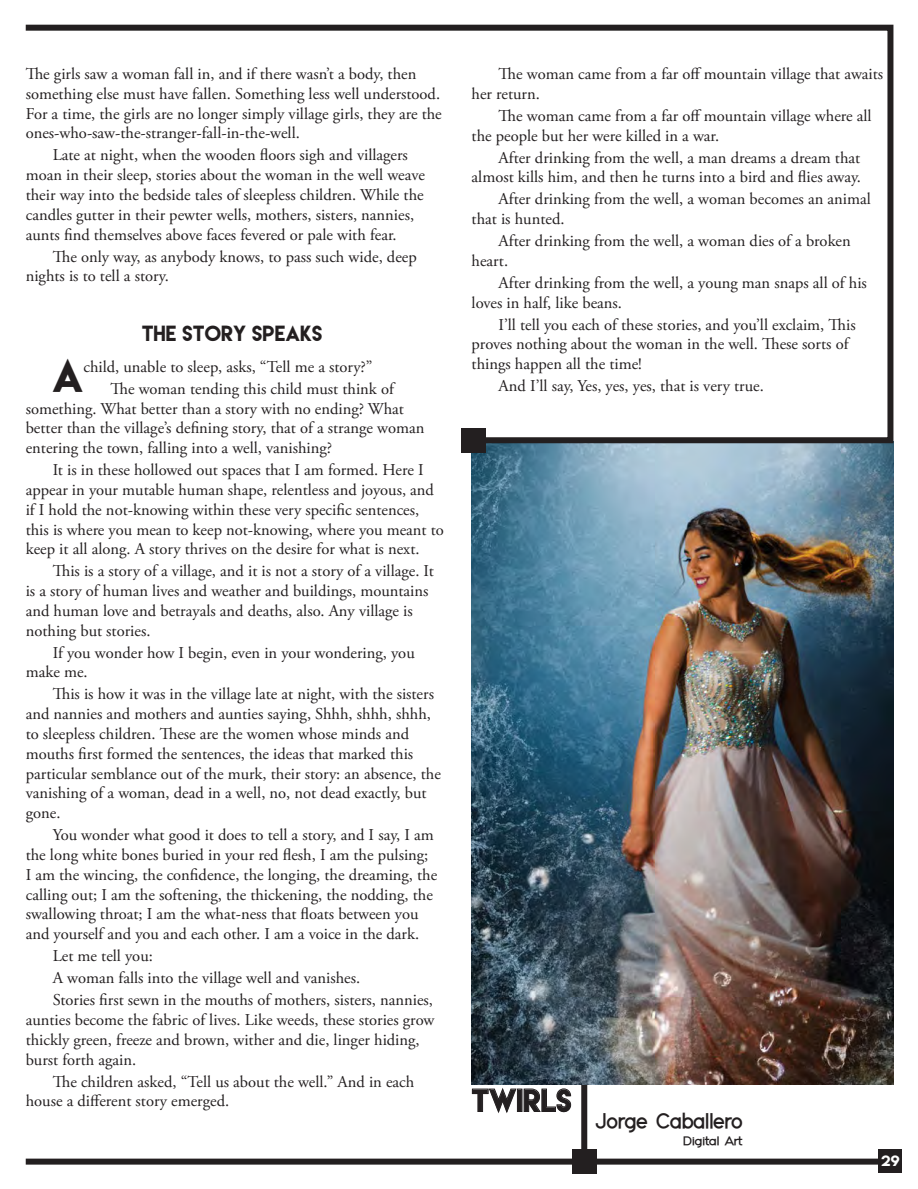
<style>
.page{position:relative;width:918px;height:1189px;background:#fff}
.page>*{position:absolute;margin:0;border:0;box-sizing:border-box;transform-origin:0 0}
.t1{font:41.7px "Lemon Milk";color:#231f20}
.t2{font:28.5px "Lemon Milk";color:#231f20}
.t3{font:21px "Elevationnormal";color:#231f20}
.t4{font:19.5px "Lemon Milk";color:#231f20}
.t5{font:16.5px/19.8px "Adobe Garamond Pro";color:#231f20}
.t6{font:13.5px "Lemon Milk";color:#fff;scale:1.11 1}
.t7{font:12.15px "Elevationnormal";color:#231f20;scale:1.11 1}
</style>
<div class="page">
<div style="left:26px;top:1158px;width:855px;height:6px;background:#231f20"></div>
<div style="left:878px;top:1149px;width:24px;height:24px;background:#231f20"></div>
<svg style="left:471px;top:1088px;width:45px;height:25px"></svg>
<div style="left:517px;top:1088px;width:5px;height:24px;border:1px solid #231f20"></div>
<svg style="left:523px;top:1088px;width:48px;height:24px"></svg>
<div style="left:581px;top:1080px;width:6px;height:81px;background:#231f20"></div>
<div style="left:572px;top:1149px;width:24px;height:24px;background:#231f20"></div>
<img style="left:471px;top:446px;width:422px;height:638px">
<svg style="left:25px;top:24px;width:869px;height:422px"></svg>
<div style="left:461px;top:428px;width:24px;height:24px;background:#231f20"></div>
<p class="t5" style="left:26px;top:64px;width:417px">The girls saw a woman fall in, and if there wasn’t a body, then something else must have fallen. Something less well understood.<br>For a time, the girls are no longer simply village girls, they are the ones-who-saw-the-stranger-fall-in-the-well.</p>
<p class="t5" style="left:26px;top:146px;width:400px;text-indent:27px">Late at night, when the wooden floors sigh and villagers moan in their sleep, stories about the woman in the well weave their way into the bedside tales of sleepless children. While the candles gutter in their pewter wells, mothers, sisters, nannies, aunts find themselves above faces fevered or pale with fear.</p>
<p class="t5" style="left:26px;top:247px;width:392px;text-indent:27px">The only way, as anybody knows, to pass such wide, deep nights is to tell a story.</p>
<p class="t4" style="left:142px;top:319px;width:182px">THE STORY SPEAKS</p>
<p class="t1" style="left:52px;top:346px;width:33px">A</p>
<p class="t5" style="left:83px;top:357px;width:290px">child, unable to sleep, asks, “Tell me a story?”</p>
<p class="t5" style="left:26px;top:379px;width:400px;text-indent:85px">The woman tending this child must think of something. What better than a story with no ending? What better than the village’s defining story, that of a strange woman entering the town, falling into a well, vanishing?</p>
<p class="t5" style="left:26px;top:460px;width:419px;text-indent:27px">It is in these hollowed out spaces that I am formed. Here I appear in your mutable human shape, relentless and joyous, and if I hold the not-knowing within these very specific sentences, this is where you mean to keep not-knowing, where you meant to keep it all along. A story thrives on the desire for what is next.</p>
<p class="t5" style="left:26px;top:562px;width:409px;text-indent:27px">This is a story of a village, and it is not a story of a village. It is a story of human lives and weather and buildings, mountains and human love and betrayals and deaths, also. Any village is nothing but stories.</p>
<p class="t5" style="left:26px;top:643px;width:390px;text-indent:27px">If you wonder how I begin, even in your wondering, you make me.</p>
<p class="t5" style="left:26px;top:685px;width:416px;text-indent:27px">This is how it was in the village late at night, with the sisters and nannies and mothers and aunties saying, Shhh, shhh, shhh, to sleepless children. These are the women whose minds and mouths first formed the sentences, the ideas that marked this particular semblance out of the murk, their story: an absence, the vanishing of a woman, dead in a well, no, not dead exactly, but gone.</p>
<p class="t5" style="left:26px;top:825px;width:413px;text-indent:27px">You wonder what good it does to tell a story, and I say, I am the long white bones buried in your red flesh, I am the pulsing; I am the wincing, the confidence, the longing, the dreaming, the calling out; I am the softening, the thickening, the nodding, the swallowing throat; I am the what-ness that floats between you and yourself and you and each other. I am a voice in the dark.</p>
<p class="t5" style="left:53px;top:946px;width:102px">Let me tell you:</p>
<p class="t5" style="left:53px;top:968px;width:309px">A woman falls into the village well and vanishes.</p>
<p class="t5" style="left:26px;top:990px;width:410px;text-indent:27px">Stories first sewn in the mouths of mothers, sisters, nannies, aunties become the fabric of lives. Like weeds, these stories grow thickly green, freeze and brown, wither and die, linger hiding, burst forth again.</p>
<p class="t5" style="left:26px;top:1072px;width:390px;text-indent:27px">The children asked, “Tell us about the well.” And in each house a different story emerged.</p>
<p class="t5" style="left:471px;top:64px;width:413px;text-indent:27px">The woman came from a far off mountain village that awaits her return.</p>
<p class="t5" style="left:471px;top:106px;width:401px;text-indent:27px">The woman came from a far off mountain village where all the people but her were killed in a war.</p>
<p class="t5" style="left:471px;top:148px;width:391px;text-align:right">After drinking from the well, a man dreams a dream that almost kills him, and then he turns into a bird and flies away.</p>
<p class="t5" style="left:471px;top:190px;width:400px;text-indent:27px">After drinking from the well, a woman becomes an animal that is hunted.</p>
<p class="t5" style="left:471px;top:231px;width:380px;text-indent:27px">After drinking from the well, a woman dies of a broken heart.</p>
<p class="t5" style="left:471px;top:273px;width:397px;text-indent:27px">After drinking from the well, a young man snaps all of his loves in half, like beans.</p>
<p class="t5" style="left:471px;top:315px;width:385px;text-indent:27px">I’ll tell you each of these stories, and you’ll exclaim, This proves nothing about the woman in the well. These sorts of things happen all the time!</p>
<p class="t5" style="left:498px;top:377px;width:266px">And I’ll say, Yes, yes, yes, that is very true.</p>
<p class="t2" style="left:471px;top:1080px;width:101px">TWIRLS</p>
<p class="t3" style="left:596px;top:1111px;width:147px">Jorge Caballero</p>
<p class="t7" style="left:682px;top:1135px;width:55px">Digital Art</p>
<p class="t6" style="left:881px;top:1151px;width:18px">29</p>
</div>
